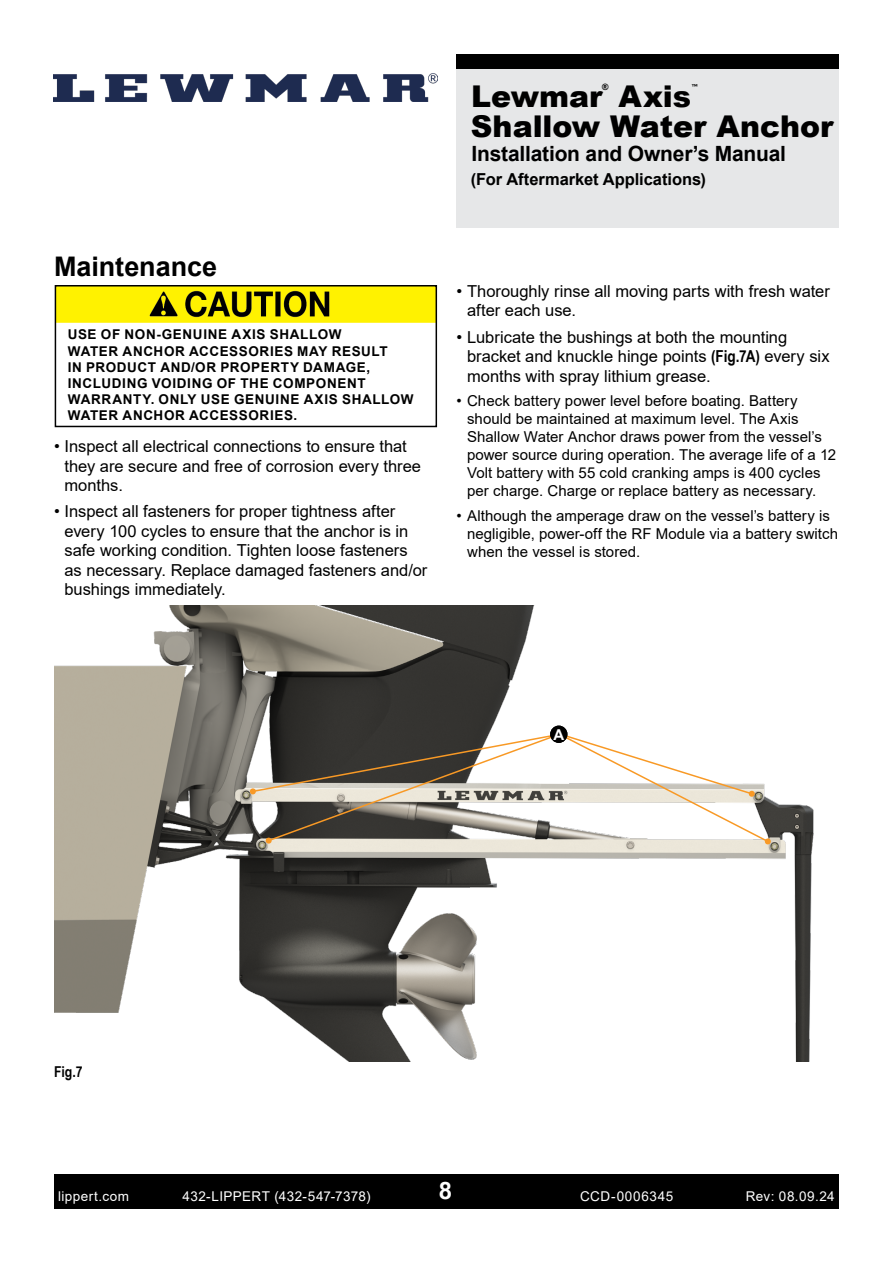
<style>
.page{position:relative;width:893px;height:1263px;background:#fff}
.page>*{position:absolute;margin:0;border:0;box-sizing:border-box;transform-origin:0 0}
.t1{font:900 30px "Arial";color:#000}
.t2{font:700 27px "Arial";letter-spacing:-.005em;color:#000}
.t3{font:700 24px "Arial";color:#fff}
.t4{font:700 21px "Arial";letter-spacing:-.01em;color:#000}
.t5{font:16.5px/19.5px "Arial";color:#000}
.t6{font:700 16.5px "Arial";letter-spacing:-.005em;color:#000}
.t7{font:15px/18px "Arial";letter-spacing:.005em;color:#000}
.t8{font:700 15px "Arial Narrow";color:#000}
.t9{font:700 15px "Arial";color:#fff}
.t10{font:700 13.5px/16.2px "Arial";letter-spacing:.045em;color:#000}
.t11{font:13.5px "Arial";letter-spacing:.035em;color:#fff}
.t12{font:900 8.7px "Arial";color:#000}
.t13{font:700 8.7px "Cambria";color:#000}
.s1{font-family:"Arial Narrow";font-weight:700}
</style>
<div class="page">
<div style="left:54px;top:1174px;width:785px;height:35px;background:#000"></div>
<img style="left:53px;top:73px;width:384px;height:28px">
<div style="left:457px;top:54px;width:382px;height:173px;background:#e6e7e8"></div>
<div style="left:457px;top:54px;width:382px;height:14px;background:#000"></div>
<img style="left:58px;top:288px;width:376px;height:34px">
<div style="left:55px;top:285px;width:382px;height:142px;border:2px solid #000"></div>
<img style="left:54px;top:605px;width:760px;height:456px">
<svg style="left:250px;top:732px;width:521px;height:113px"></svg>
<div style="left:550px;top:726px;width:17px;height:17px;background:#000;border-radius:50%"></div>
<h2 class="t2" style="left:54px;top:247px;width:165px">Maintenance</h2>
<p class="t10" style="left:68px;top:327px;width:347px">USE OF NON-GENUINE AXIS SHALLOW<br>WATER ANCHOR ACCESSORIES MAY RESULT<br>IN PRODUCT AND/OR PROPERTY DAMAGE, INCLUDING VOIDING OF THE COMPONENT WARRANTY. ONLY USE GENUINE AXIS SHALLOW WATER ANCHOR ACCESSORIES.</p>
<p class="t5" style="left:64px;top:436px;width:358px;text-indent:-10px">• Inspect all electrical connections to ensure that they are secure and free of corrosion every three months.</p>
<p class="t5" style="left:64px;top:502px;width:364px;text-indent:-10px">• Inspect all fasteners for proper tightness after every 100 cycles to ensure that the anchor is in safe working condition. Tighten loose fasteners as necessary. Replace damaged fasteners and/or bushings immediately.</p>
<h1 class="t1" style="left:471px;top:75px;width:133px">Lewmar</h1>
<p class="t12" style="left:602px;top:81px;width:8px">®</p>
<h1 class="t1" style="left:619px;top:75px;width:74px">Axis</h1>
<p class="t13" style="left:692px;top:81px;width:7px">™</p>
<h1 class="t1" style="left:471px;top:105px;width:364px">Shallow Water Anchor</h1>
<p class="t4" style="left:471px;top:139px;width:316px">Installation and Owner’s Manual</p>
<p class="t6" style="left:471px;top:168px;width:236px">(For Aftermarket Applications)</p>
<p class="t5" style="left:467px;top:281px;width:364px;text-indent:-10px">• Thoroughly rinse all moving parts with fresh water after each use.</p>
<p class="t5" style="left:467px;top:327px;width:364px;text-indent:-10px">• Lubricate the bushings at both the mounting bracket and knuckle hinge points <span class="s1">(Fig.7A)</span> every six months with spray lithium grease.</p>
<p class="t7" style="left:467px;top:392px;width:370px;text-indent:-10px">• Check battery power level before boating. Battery should be maintained at maximum level. The Axis Shallow Water Anchor draws power from the vessel’s power source during operation. The average life of a 12<br>Volt battery with 55 cold cranking amps is 400 cycles per charge. Charge or replace battery as necessary.</p>
<p class="t7" style="left:467px;top:507px;width:372px;text-indent:-10px">• Although the amperage draw on the vessel’s battery is negligible, power-off the RF Module via a battery switch when the vessel is stored.</p>
<p class="t9" style="left:553px;top:724px;width:12px">A</p>
<p class="t8" style="left:54px;top:1060px;width:30px">Fig.7</p>
<p class="t11" style="left:58px;top:1186px;width:72px">lippert.com</p>
<p class="t11" style="left:183px;top:1186px;width:189px">432-LIPPERT (432-547-7378)</p>
<h3 class="t3" style="left:439px;top:1173px;width:15px">8</h3>
<p class="t11" style="left:746px;top:1186px;width:90px">Rev: 08.09. 24</p>
<p class="t11" style="left:580px;top:1187px;width:95px">CCD-0006345</p>
</div>
